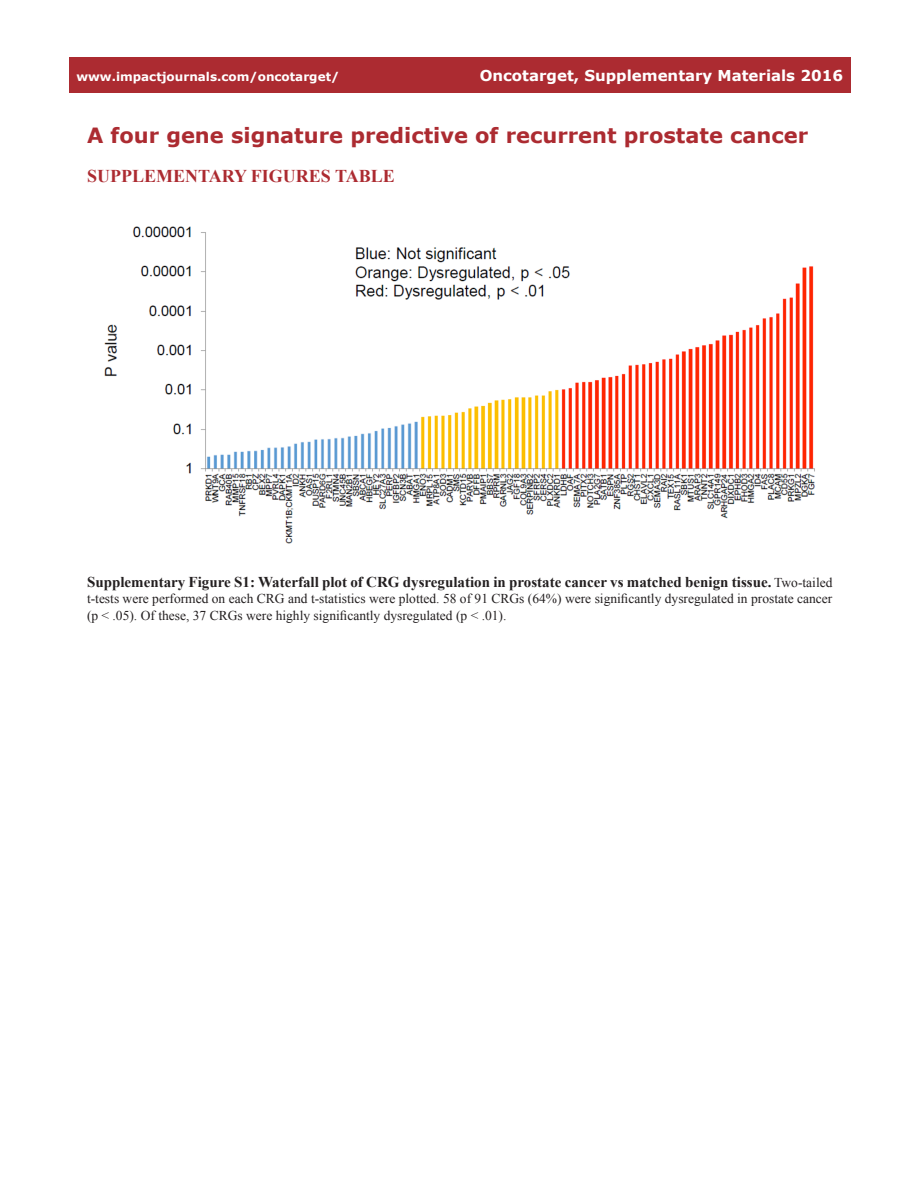
<style>
.page{position:relative;width:918px;height:1188px;background:#fff}
.page>*{position:absolute;margin:0;border:0;box-sizing:border-box;transform-origin:0 0}
.t1{font:700 21px "Verdana";color:#ac2b31}
.Heading{font:700 18px "Times New Roman";color:#ac2b31}
.figuretext{font:700 15px "Times New Roman";color:#231f20}
.t2{font:700 15px "Verdana";color:#fff}
.figuretext-2{font:13.5px/16.2px "Times New Roman";color:#231f20}
.t3{font:700 12px "Verdana";color:#fff}
.s1{font-weight:400;font-size:13.5px}
</style>
<div class="page">
<div style="left:69px;top:57px;width:781px;height:36px;background:#ac2b31"></div>
<img style="left:104px;top:226px;width:711px;height:318px">
<p class="t3" style="left:76px;top:68px;width:264px">www.impactjournals.com/oncotarget/</p>
<p class="t2" style="left:480px;top:65px;width:365px">Oncotarget, Supplementary Materials 2016</p>
<p class="t1" style="left:87px;top:120px;width:723px">A four gene signature predictive of recurrent prostate cancer</p>
<p class="Heading" style="left:87px;top:164px;width:309px">SUPPLEMENTARY FIGURES TABLE</p>
<p class="figuretext" style="left:87px;top:572px;width:747px">Supplementary Figure S1: Waterfall plot of CRG dysregulation in prostate cancer vs matched benign tissue. <span class="s1">Two-tailed</span></p>
<p class="figuretext-2" style="left:87px;top:591px;width:747px">t-tests were performed on each CRG and t-statistics were plotted. 58 of 91 CRGs (64%) were significantly dysregulated in prostate cancer (p &lt; .05). Of these, 37 CRGs were highly significantly dysregulated (p &lt; .01).</p>
</div>
